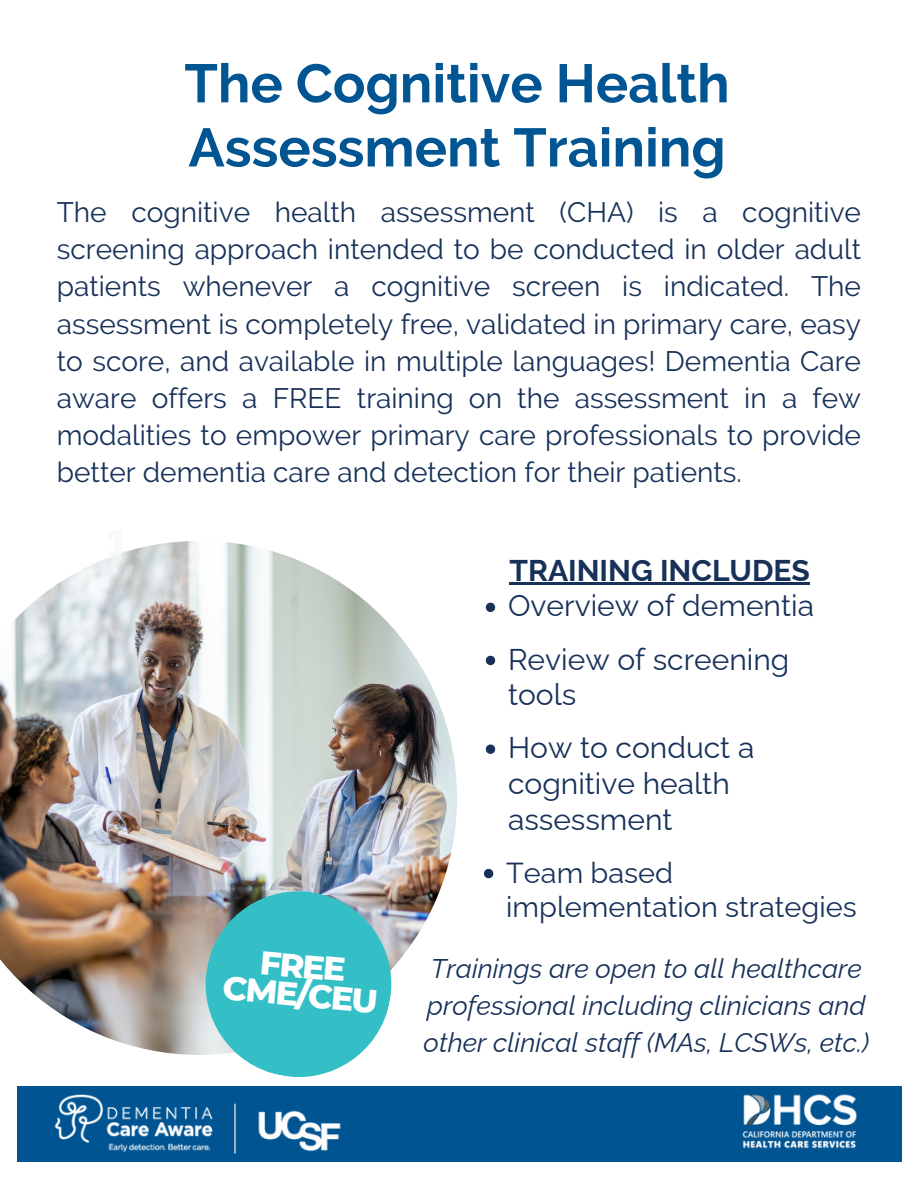
<style>
.page{position:relative;width:918px;height:1188px;background:#fff}
.page>*{position:absolute;margin:0;border:0;box-sizing:border-box;transform-origin:0 0}
.t1{font:700 54px/64.2px "Raleway";color:#005592}
.t2{font:800 33.45px/28.7px "Montserrat";color:#fff;text-align:center}
.t3{font:30px/35.7px "Raleway";color:#183159}
.t4{font:700 30px "Raleway";color:#183159}
.t5{font:28.95px/34.3px "Raleway";color:#183159}
.t6{font:28.05px/37.2px "Raleway";color:#183159;text-align:justify}
.t7{font:italic 27px/37.2px "Raleway";color:#183159}
</style>
<div class="page">
<img style="left:0;top:541px;width:457px;height:514px">
<svg style="left:198px;top:883px;width:201px;height:194px;background:#61c0c6"></svg>
<div style="left:17px;top:1086px;width:884px;height:75px;background:#005492"></div>
<img style="left:48px;top:1094px;width:299px;height:68px">
<img style="left:743px;top:1094px;width:114px;height:55px">
<svg style="left:486px;top:603px;width:9px;height:9px"></svg>
<svg style="left:486px;top:656px;width:9px;height:9px"></svg>
<svg style="left:486px;top:745px;width:9px;height:9px"></svg>
<svg style="left:484px;top:869px;width:9px;height:9px"></svg>
<hr style="left:510px;top:583px;width:300px;height:2px;background:#183159">
<p class="t1" style="left:184px;top:51px;width:547px">The Cognitive Health<br>Assessment Training</p>
<p class="t6" style="left:57px;top:194px;width:806px">The cognitive health assessment (CHA) is a cognitive screening approach intended to be conducted in older adult patients whenever a cognitive screen is indicated. The assessment is completely free, validated in primary care, easy to score, and available in multiple languages! Dementia Care aware offers a FREE training on the assessment in a few modalities to empower primary care professionals to provide better dementia care and detection for their patients.</p>
<p class="t4" style="left:510px;top:553px;width:302px">TRAINING INCLUDES</p>
<p class="t3" style="left:508px;top:588px;width:308px">Overview of dementia</p>
<p class="t3" style="left:508px;top:641px;width:283px">Review of screening tools</p>
<p class="t3" style="left:508px;top:730px;width:248px">How to conduct a cognitive health assessment</p>
<p class="t5" style="left:506px;top:855px;width:352px">Team based implementation strategies</p>
<p class="t2" style="left:227px;top:945px;width:157px;rotate:5deg">FREE<br>CME/CEU</p>
<p class="t7" style="left:424px;top:949px;width:447px">Trainings are open to all healthcare professional including clinicians and other clinical staff (MAs, LCSWs, etc.)</p>
</div>
